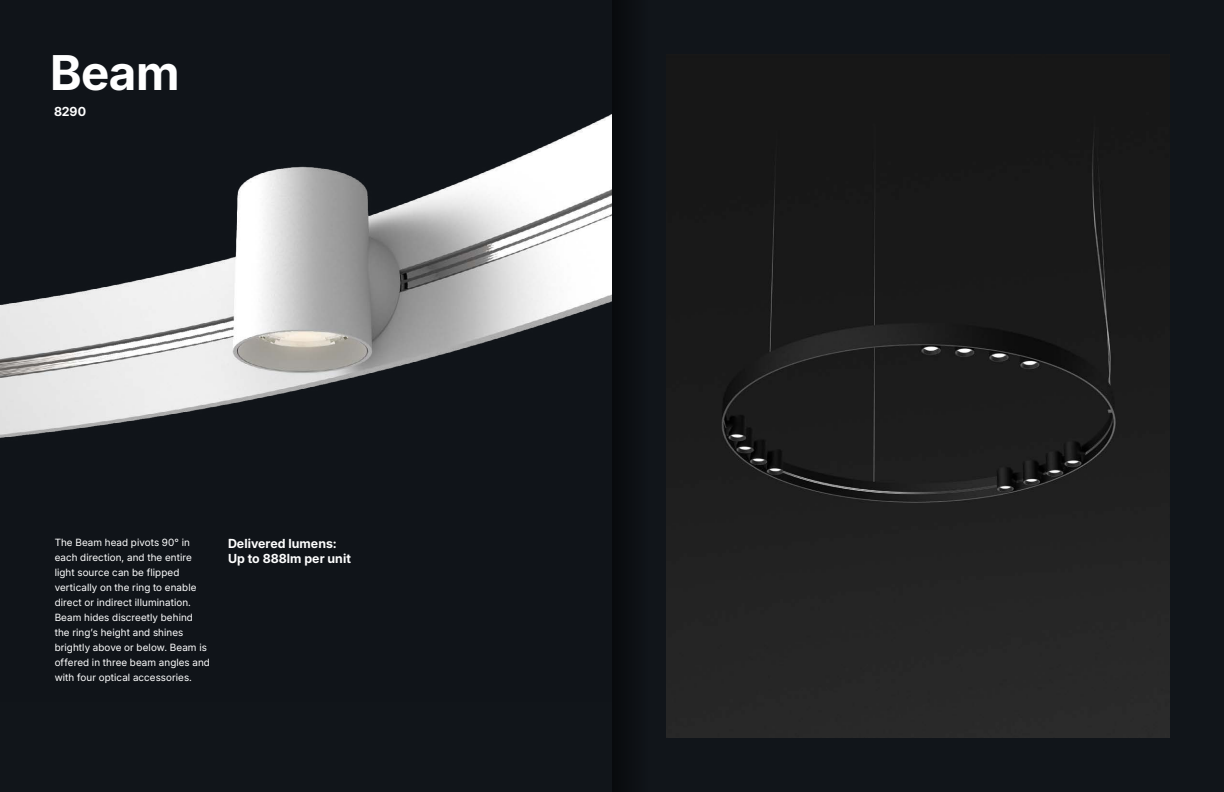
<style>
.page{position:relative;width:1224px;height:792px;background:#fff}
.page>*{position:absolute;margin:0;border:0;box-sizing:border-box;transform-origin:0 0}
.t1{font:700 48px "Inter 18 pt";color:#fff}
.t2{font:700 12.5px/15px "Inter 18 pt";color:#fff}
.t3{font:10px/15px "Inter 18 pt";letter-spacing:.01em;color:#fff}
</style>
<div class="page">
<div style="left:0;top:0;width:612px;height:792px;background:#11151a"></div>
<img style="left:0;top:114px;width:612px;height:324px">
<div style="left:612px;top:0;width:612px;height:792px;background:#11151a"></div>
<img style="left:666px;top:127px;width:504px;height:611px">
<div style="left:612px;top:0;width:36px;height:792px;background:#0c0f13"></div>
<h1 class="t1" style="left:50px;top:36px;width:131px">Beam</h1>
<p class="t2" style="left:54px;top:104px;width:34px">8290</p>
<p class="t3" style="left:55px;top:534px;width:157px">The Beam head pivots 90° in each direction, and the entire light source can be flipped vertically on the ring to enable direct or indirect illumination.<br>Beam hides discreetly behind the ring’s height and shines brightly above or below. Beam is offered in three beam angles and with four optical accessories.</p>
<p class="t2" style="left:228px;top:536px;width:124px">Delivered lumens:<br>Up to 888lm per unit</p>
</div>
